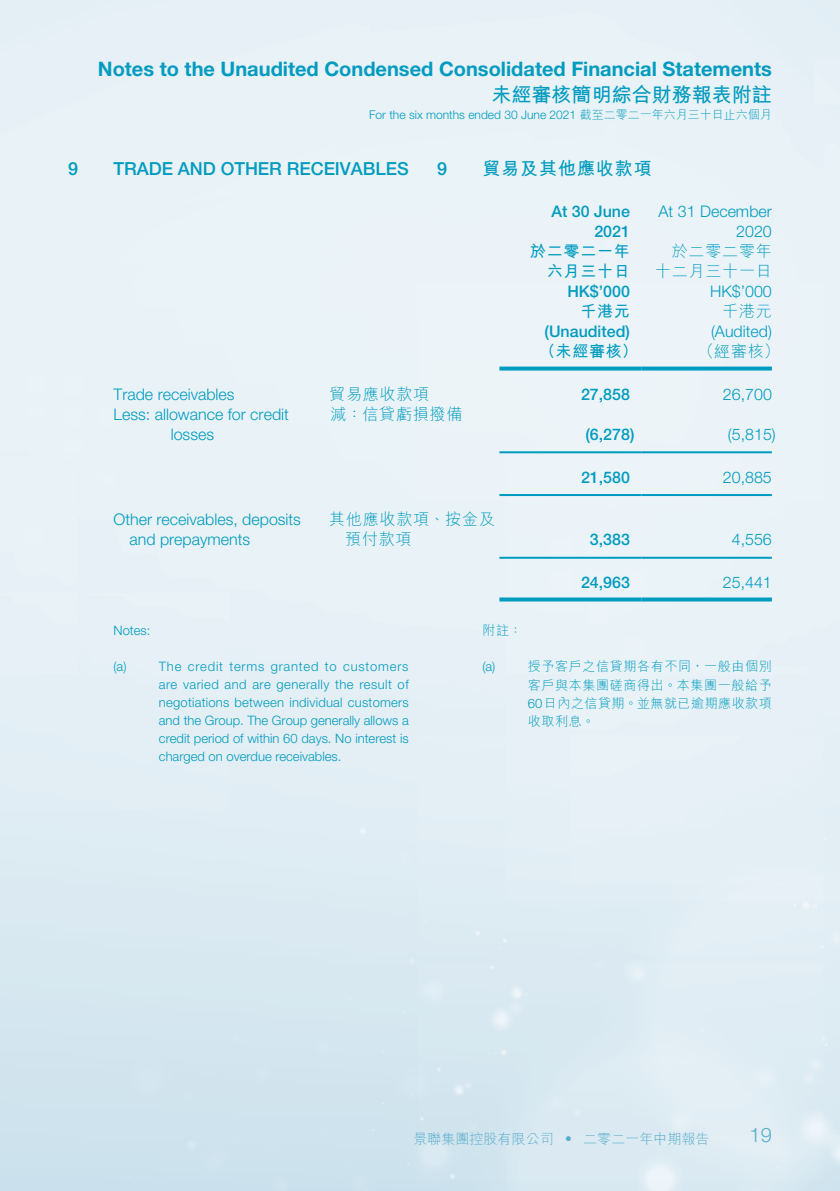
<style>
.page{position:relative;width:840px;height:1191px;background:#fff}
.page>*{position:absolute;margin:0;border:0;box-sizing:border-box;transform-origin:0 0}
.t1{font:700 20px "Helvetica Neue LT Std";color:#009bc0}
.t2{font:700 20px "M Hei HK";color:#009bc0}
.t3{font:300 20px "Helvetica Neue LT Std";color:#58adcc}
.t4{font:500 18px "Helvetica Neue LT Std";letter-spacing:-.005em;color:#009bc0}
.t5{font:700 18px "M Hei HK";letter-spacing:.05em;color:#009bc0}
.t6{font:300 16px/20px "Helvetica Neue LT Std";color:#009bc0}
.t7{font:500 16px/20px "Helvetica Neue LT Std";color:#009bc0;text-align:right}
.t8{font:300 16px/20px "M Hei HK";letter-spacing:.05em;color:#009bc0;text-align:right}
.t9{font:700 16px/20px "M Hei HK";letter-spacing:.05em;color:#009bc0;text-align:right}
.t10{font:300 14px "M Hei HK";color:#58adcc}
.t11{font:300 13px/18px "Helvetica Neue LT Std";color:#009bc0;text-align:justify}
.t12{font:300 13px/18px "M Hei HK";letter-spacing:.05em;color:#009bc0;text-align:justify}
.t13{font:300 12px "Helvetica Neue LT Std";color:#009bc0}
.s1{font-family:"M Hei HK"}
.s2{font-family:"Helvetica Neue LT Std"}
</style>
<div class="page">
<img style="left:0;top:0;width:839px;height:1191px">
<svg style="left:499px;top:366px;width:142px;height:4px"></svg>
<svg style="left:641px;top:366px;width:130px;height:4px"></svg>
<hr style="left:499px;top:451px;width:142px;height:2px;background:#009bc0">
<hr style="left:641px;top:451px;width:130px;height:2px;background:#009bc0">
<hr style="left:499px;top:494px;width:142px;height:2px;background:#009bc0">
<hr style="left:641px;top:494px;width:130px;height:2px;background:#009bc0">
<hr style="left:499px;top:557px;width:142px;height:2px;background:#009bc0">
<hr style="left:641px;top:557px;width:130px;height:2px;background:#009bc0">
<svg style="left:499px;top:597px;width:142px;height:4px"></svg>
<svg style="left:641px;top:597px;width:130px;height:4px"></svg>
<h1 class="t1" style="left:98px;top:57px;width:675px">Notes to the Unaudited Condensed Consolidated Financial Statements</h1>
<h1 class="t2" style="left:491px;top:80px;width:282px">未經審核簡明綜合財務報表附註</h1>
<p class="t13" style="left:369px;top:107px;width:404px">For the six months ended 30 June 2021 <span class="s1">截至二零二一年六月三十日止六個月</span></p>
<h2 class="t4" style="left:68px;top:158px;width:12px">9</h2>
<h2 class="t4" style="left:113px;top:158px;width:296px">TRADE AND OTHER RECEIVABLES</h2>
<h2 class="t4" style="left:437px;top:158px;width:12px">9</h2>
<h2 class="t5" style="left:482px;top:155px;width:171px">貿易及其他應收款項</h2>
<p class="t7" style="left:551px;top:201px;width:80px">At 30 June<br>2021</p>
<p class="t6" style="left:658px;top:201px;width:115px;text-align:right">At 31 December<br>2020</p>
<p class="t9" style="left:529px;top:240px;width:101px">於二零二一年六月三十日</p>
<p class="t8" style="left:654px;top:241px;width:118px">於二零二零年十二月三十一日</p>
<p class="t7" style="left:567px;top:281px;width:64px">HK$’000</p>
<p class="t6" style="left:709px;top:281px;width:63px">HK$’000</p>
<p class="t9" style="left:580px;top:300px;width:51px">千港元</p>
<p class="t8" style="left:721px;top:301px;width:51px">千港元</p>
<p class="t7" style="left:544px;top:321px;width:87px">(Unaudited)</p>
<p class="t6" style="left:710px;top:321px;width:62px">(Audited)</p>
<p class="t9" style="left:539px;top:340px;width:100px">（未經審核）</p>
<p class="t8" style="left:697px;top:341px;width:83px">（經審核）</p>
<p class="t6" style="left:113px;top:384px;width:122px">Trade receivables</p>
<p class="t8" style="left:329px;top:384px;width:101px">貿易應收款項</p>
<p class="t7" style="left:580px;top:384px;width:50px">27,858</p>
<p class="t6" style="left:722px;top:384px;width:50px">26,700</p>
<p class="t6" style="left:171px;top:404px;width:119px;text-indent:-57px">Less: allowance for credit losses</p>
<p class="t8" style="left:330px;top:404px;width:134px">減：信貸虧損撥備</p>
<p class="t7" style="left:585px;top:424px;width:50px">(6,278)</p>
<p class="t6" style="left:727px;top:424px;width:49px">(5,815)</p>
<p class="t7" style="left:580px;top:467px;width:50px">21,580</p>
<p class="t6" style="left:722px;top:466px;width:50px">20,885</p>
<p class="t6" style="left:129px;top:509px;width:173px;text-indent:-16px">Other receivables, deposits and prepayments</p>
<p class="t8" style="left:345px;top:509px;width:151px;text-align:left;text-indent:-16px">其他應收款項、按金及預付款項</p>
<p class="t7" style="left:589px;top:529px;width:42px">3,383</p>
<p class="t6" style="left:731px;top:529px;width:42px">4,556</p>
<p class="t7" style="left:580px;top:572px;width:50px">24,963</p>
<p class="t6" style="left:722px;top:572px;width:50px">25,441</p>
<p class="t11" style="left:113px;top:621px;width:38px">Notes:</p>
<p class="t11" style="left:113px;top:657px;width:15px">(a)</p>
<p class="t11" style="left:159px;top:657px;width:251px">The credit terms granted to customers are varied and are generally the result of negotiations between individual customers and the Group. The Group generally allows a credit period of within 60 days. No interest is charged on overdue receivables.</p>
<p class="t12" style="left:482px;top:621px;width:41px">附註：</p>
<p class="t11" style="left:482px;top:657px;width:15px">(a)</p>
<p class="t12" style="left:527px;top:657px;width:245px">授予客戶之信貸期各有不同，一般由個別客戶與本集團磋商得出。本集團一般給予<span class="s2">60</span>日內之信貸期。並無就已逾期應收款項收取利息。</p>
<p class="t10" style="left:413px;top:1131px;width:297px">景聯集團控股有限公司 • 二零二一年中期報告</p>
<h1 class="t3" style="left:749px;top:1122px;width:24px">19</h1>
</div>
